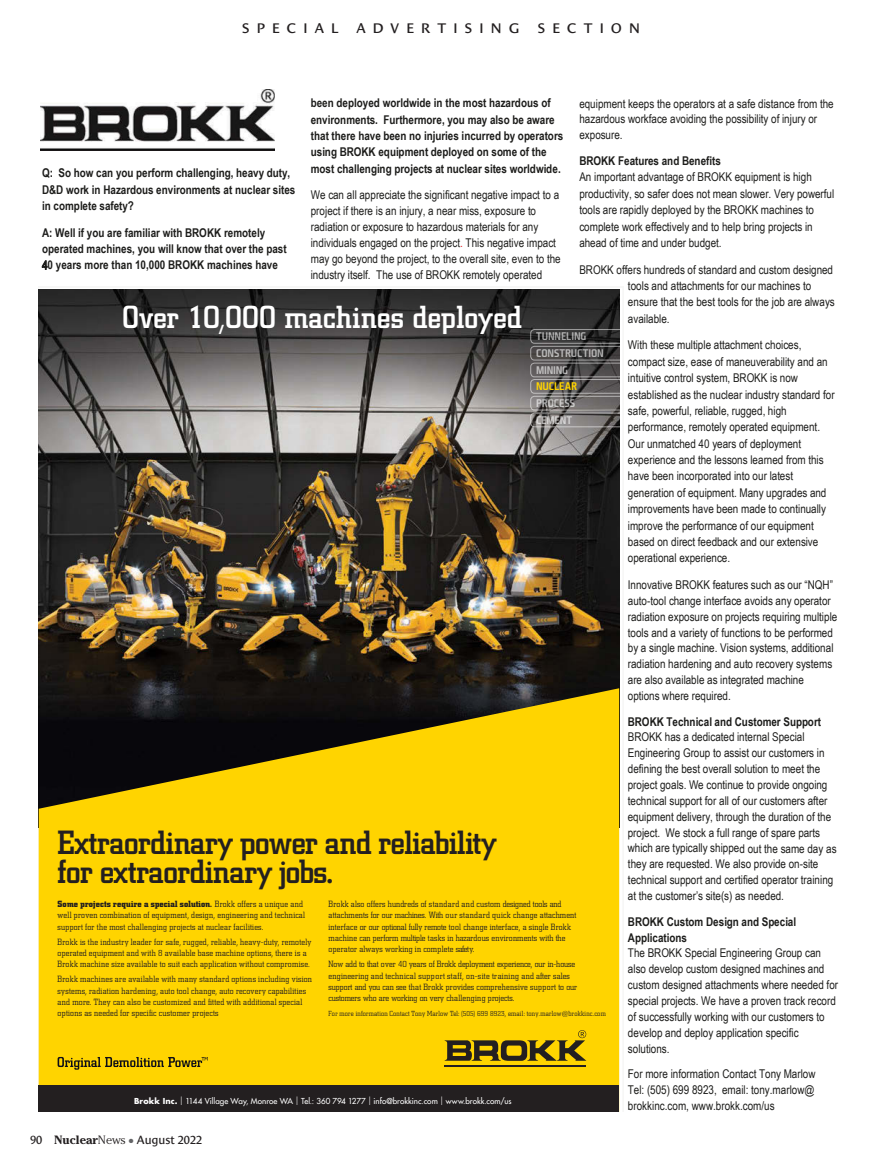
<style>
.page{position:relative;width:891px;height:1175px;background:#fff}
.page>*{position:absolute;margin:0;border:0;box-sizing:border-box;transform-origin:0 0}
.t1{font:500 33.15px/29.4px "City Pro";letter-spacing:-.01em;color:#231f20}
.t2{font:500 31.5px "City";color:#fff}
.VC_Header{font:14.25px "Le Monde Sans Std";letter-spacing:.48em;color:#231f20}
.t3{font:12px/15.9px "Arial Narrow";color:#1d1d1b}
.t4{font:700 12px/16.4px "Arial Narrow";color:#1d1d1b}
.t5{font:12px "Le Monde Sans Std";color:#231f20}
.t6{font:10.8px "Fishmonger MS";letter-spacing:-.01em;color:#fff}
.t7{font:10.8px "Fishmonger MS";letter-spacing:-.005em;color:#ffd400}
.t8{font:300 8.85px/11.4px "City";letter-spacing:.02em;color:#231f20}
.t9{font:300 8.85px/11.4px "City";color:#231f20}
.t10{font:7.95px "Futura";letter-spacing:.005em;color:#fff}
.t11{font:300 7.2px "City";letter-spacing:.03em;color:#231f20}
.s1{font-style:inherit}
.s2{color:#ed1f24}
.s3{font-weight:700}
.s4{font-weight:400}
.s5{font-weight:300;font-size:10.35px}
.s6{font-family:"Cheltenham Std";font-weight:700}
.s7{font-family:"Cheltenham Std";font-weight:300}
.s8{color:#636466}
</style>
<div class="page">
<img style="left:40px;top:90px;width:235px;height:61px">
<img style="left:39px;top:290px;width:580px;height:398px">
<svg style="left:39px;top:688px;width:580px;height:397px;background:#d8b402"></svg>
<div style="left:39px;top:1085px;width:580px;height:27px;background:#231f20"></div>
<svg style="left:58px;top:1056px;width:150px;height:13px;background:#b89906"></svg>
<hr style="left:445px;top:1065px;width:141px;height:1px;background:#231f20">
<svg style="left:445px;top:1030px;width:141px;height:30px;background:#a68a0c"></svg>
<svg style="left:530px;top:329px;width:89px;height:98px;background:#5b5858"></svg>
<p class="VC_Header" style="left:242px;top:20px;width:98px">SPECIAL</p>
<p class="VC_Header" style="left:356px;top:20px;width:165px">ADVERTISING</p>
<p class="VC_Header" style="left:538px;top:20px;width:104px">SECTION</p>
<p class="t4" style="left:311px;top:94px;width:254px"><span class="s1">been</span> deployed worldwide in the most hazardous of environments. Furthermore, you may also be aware that there have been no injuries incurred by operators using BROKK equipment deployed on some of the most challenging projects at nuclear sites worldwide.</p>
<p class="t3" style="left:311px;top:187px;width:252px">We can all appreciate the significant negative impact to a project if there is an injury, a near miss, exposure to radiation or exposure to hazardous materials for any individuals engaged on the project<span class="s2">.</span> This negative impact may go beyond the project, to the overall site, even to the industry itself. The use of BROKK remotely operated</p>
<p class="t3" style="left:579px;top:95px;width:256px">equipment keeps the operators at a safe distance from the hazardous workface avoiding the possibility of injury or exposure.</p>
<p class="t3" style="left:579px;top:152px;width:256px;line-height:16.4px"><span class="s3">BROKK Features and Benefits<br></span>An important advantage of BROKK equipment is high productivity, so safer does not mean slower. Very powerful tools are rapidly deployed by the BROKK machines to complete work effectively and to help bring projects in ahead of time and under budget.</p>
<p class="t3" style="left:628px;top:261px;width:208px;line-height:16.4px;text-indent:-49px">BROKK offers hundreds of standard and custom designed tools and attachments for our machines to ensure that the best tools for the job are always available.</p>
<p class="t3" style="left:628px;top:336px;width:208px;line-height:16.4px">With these multiple attachment choices, compact size, ease of maneuverability and an intuitive control system, BROKK is now established as the nuclear industry standard for safe, powerful, reliable, rugged, high performance, remotely operated equipment.<br>Our unmatched <span class="s1">40</span> years of deployment experience and the lessons learned from this have been incorporated into our latest generation of equipment. Many upgrades and improvements have been made to continually improve the performance of our equipment based on direct feedback and our extensive operational experience.</p>
<p class="t3" style="left:628px;top:576px;width:211px">Innovative BROKK features such as our “NQH” auto-tool change interface avoids any operator radiation exposure on projects requiring multiple tools and a variety of functions to be performed by a single machine. Vision systems, additional radiation hardening and auto recovery systems are also available as integrated machine options where required.</p>
<p class="t3" style="left:628px;top:713px;width:210px"><span class="s3">BROKK Technical and Customer Support </span>BROKK has a dedicated internal Special Engineering Group to assist our customers in defining the best overall solution to meet the project goals. We continue to provide ongoing technical support for all of our customers after equipment delivery, through the duration of the project. We stock a full range of spare parts which are typically shipped out the same day as they are requested. We also provide on-site technical support and certified operator training at the customer’s site(s) as needed.</p>
<p class="t3" style="left:628px;top:913px;width:212px"><span class="s3">BROKK Custom Design and Special Applications<br></span>The BROKK Special Engineering Group can also develop custom designed machines and custom designed attachments where needed for special projects. We have a proven track record of successfully working with our customers to develop and deploy application specific solutions.</p>
<p class="t3" style="left:628px;top:1065px;width:189px;text-align:justify">For more information Contact Tony Marlow <span class="s1">Tel:</span> (505) 699 8923, <span class="s1">email: tony.marlow@ brokkinc.com,</span> www.brokk.com/us</p>
<p class="t4" style="left:42px;top:164px;width:255px">Q: So how can you perform challenging, heavy duty,<br>D&amp;D work in Hazardous environments at nuclear sites in complete safety?</p>
<p class="t4" style="left:42px;top:224px;width:246px">A: Well if you are familiar with BROKK remotely operated machines, you will know that over the past<br><span class="s4">4</span>0 years more than <span class="s1">10</span>,000 BROKK machines have</p>
<p class="t2" style="left:122px;top:300px;width:401px">Over 10,000 machines deployed</p>
<p class="t6" style="left:536px;top:329px;width:52px">TUNNELING</p>
<p class="t6" style="left:536px;top:346px;width:69px">CONSTRUCTION</p>
<p class="t6" style="left:536px;top:363px;width:34px">MINING</p>
<p class="t7" style="left:536px;top:379px;width:43px">NUCLEAR</p>
<p class="t6" style="left:536px;top:396px;width:41px">PROCESS</p>
<p class="t6" style="left:536px;top:412px;width:38px">CEMENT</p>
<p class="t1" style="left:58px;top:827px;width:441px">Extraordinary power and reliability for extraordinary jobs.</p>
<p class="t8" style="left:58px;top:898px;width:249px"><span class="s3">Some projects require a special solution.</span> Brokk offers a unique and well proven combination of equipment, design, engineering and technical support for the most challenging projects at nuclear facilities.</p>
<p class="t8" style="left:58px;top:936px;width:255px">Brokk is the industry leader for safe, rugged, reliable, heavy-duty, remotely operated equipment and with 8 available base machine options, there is a<br>Brokk machine size available to suit each application without compromise.</p>
<p class="t8" style="left:58px;top:973px;width:256px">Brokk machines are available with many standard options including vision systems, radiation hardening, auto tool change, auto recovery capabilities and more. They can also be customized and fitted with additional special options as needed for specific customer projects</p>
<p class="t8" style="left:329px;top:898px;width:249px">Brokk also offers hundreds of standard and custom designed tools and attachments for our machines. With our standard quick change attachment interface or our optional fully remote tool change interface, a single Brokk machine can perform multiple tasks in hazardous environments with the operator always working in complete safety.</p>
<p class="t9" style="left:329px;top:958px;width:250px">Now add to that over 40 years of Brokk deployment experience, our in-house engineering and technical support staff, on-site training and after sales support and you can see that Brokk provides comprehensive support to our customers who are working on very challenging projects.</p>
<p class="t11" style="left:329px;top:1009px;width:279px">For more information Contact Tony Marlow Tel: (505) 699 8923, email: tony.marlow@brokkinc.com</p>
<p class="t10" style="left:134px;top:1095px;width:379px"><span class="s3">Brokk Inc.</span> <span class="s5">|</span> 1144 Village Way, Monroe WA <span class="s5">|</span> Tel.: 360 794 1277 <span class="s5">|</span> info@brokkinc.com <span class="s5">|</span> www.brokk.com/us</p>
<p class="t5" style="left:30px;top:1132px;width:174px">90 <span class="s6">Nuclear</span><span class="s7">News</span> <span class="s8">●</span> August 2022</p>
</div>
